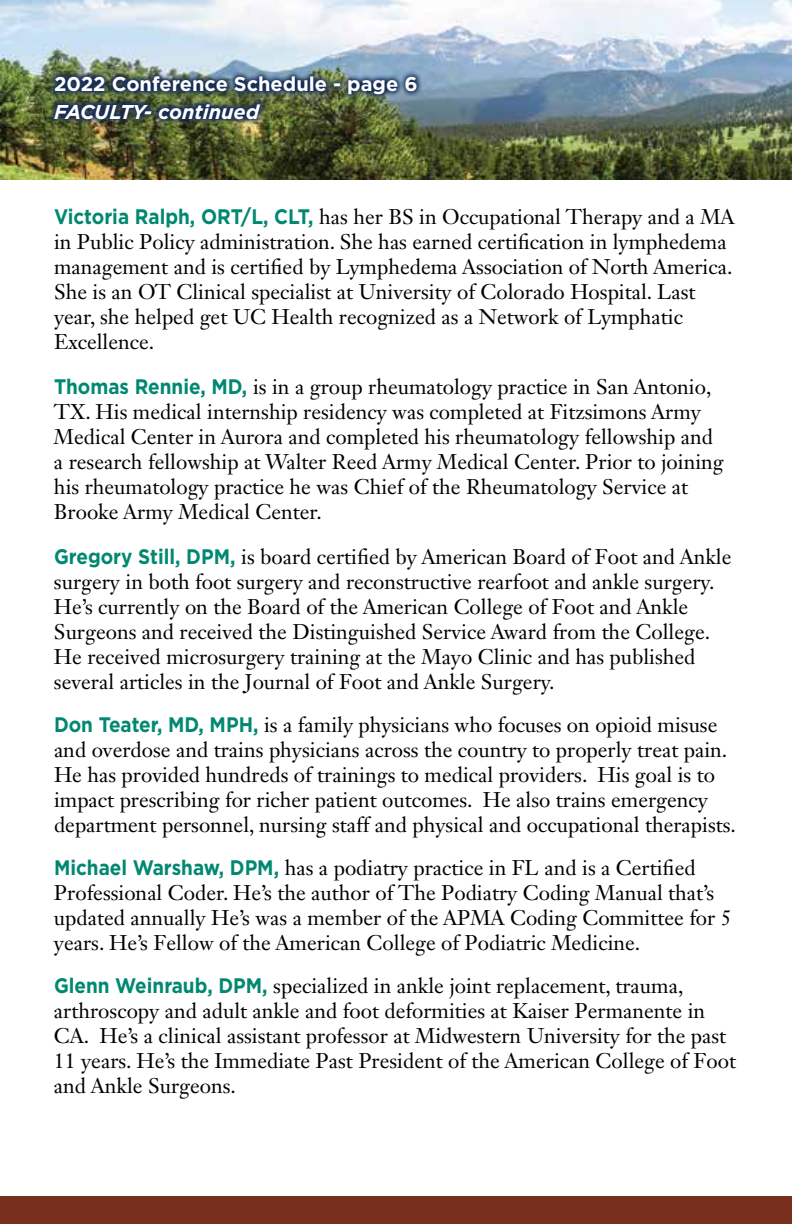
<style>
.page{position:relative;width:792px;height:1224px;background:#fff}
.page>*{position:absolute;margin:0;border:0;box-sizing:border-box;transform-origin:0 0}
.t1{font:21px/25px "Janson Text LT Std";color:#000}
.t2{font:700 20px "Gotham";color:#fff}
.t3{font:italic 700 20px "Gotham";color:#fff}
.s1{font-family:"Gotham";font-weight:700;color:#008871}
</style>
<div class="page">
<div style="left:0;top:1197px;width:792px;height:27px;background:#782f1d"></div>
<img style="left:0;top:0;width:792px;height:180px">
<img style="left:48px;top:69px;width:375px;height:56px">
<p class="t2" style="left:54px;top:70px;width:365px">2022 Conference Schedule - page 6</p>
<p class="t3" style="left:54px;top:99px;width:207px">FACULTY- continued</p>
<p class="t1" style="left:54px;top:204px;width:682px"><span class="s1">Victoria Ralph, ORT/L, CLT,</span> has her BS in Occupational Therapy and a MA in Public Policy administration. She has earned certification in lymphedema management and is certified by Lymphedema Association of North America.<br>She is an OT Clinical specialist at University of Colorado Hospital. Last year, she helped get UC Health recognized as a Network of Lymphatic Excellence.</p>
<p class="t1" style="left:54px;top:374px;width:671px"><span class="s1">Thomas Rennie, MD,</span> is in a group rheumatology practice in San Antonio, TX. His medical internship residency was completed at Fitzsimons Army Medical Center in Aurora and completed his rheumatology fellowship and a research fellowship at Walter Reed Army Medical Center. Prior to joining his rheumatology practice he was Chief of the Rheumatology Service at Brooke Army Medical Center.</p>
<p class="t1" style="left:54px;top:544px;width:679px"><span class="s1">Gregory Still, DPM,</span> is board certified by American Board of Foot and Ankle surgery in both foot surgery and reconstructive rearfoot and ankle surgery.<br>He’s currently on the Board of the American College of Foot and Ankle Surgeons and received the Distinguished Service Award from the College.<br>He received microsurgery training at the Mayo Clinic and has published several articles in the Journal of Foot and Ankle Surgery.</p>
<p class="t1" style="left:54px;top:712px;width:683px"><span class="s1">Don Teater, MD, MPH,</span> is a family physicians who focuses on opioid misuse and overdose and trains physicians across the country to properly treat pain.<br>He has provided hundreds of trainings to medical providers. His goal is to impact prescribing for richer patient outcomes. He also trains emergency department personnel, nursing staff and physical and occupational therapists.</p>
<p class="t1" style="left:54px;top:855px;width:679px"><span class="s1">Michael Warshaw, DPM,</span> has a podiatry practice in FL and is a Certified Professional Coder. He’s the author of The Podiatry Coding Manual that’s updated annually He’s was a member of the APMA Coding Committee for 5 years. He’s Fellow of the American College of Podiatric Medicine.</p>
<p class="t1" style="left:54px;top:973px;width:684px"><span class="s1">Glenn Weinraub, DPM,</span> specialized in ankle joint replacement, trauma, arthroscopy and adult ankle and foot deformities at Kaiser Permanente in CA. He’s a clinical assistant professor at Midwestern University for the past 11 years. He’s the Immediate Past President of the American College of Foot and Ankle Surgeons.</p>
</div>
